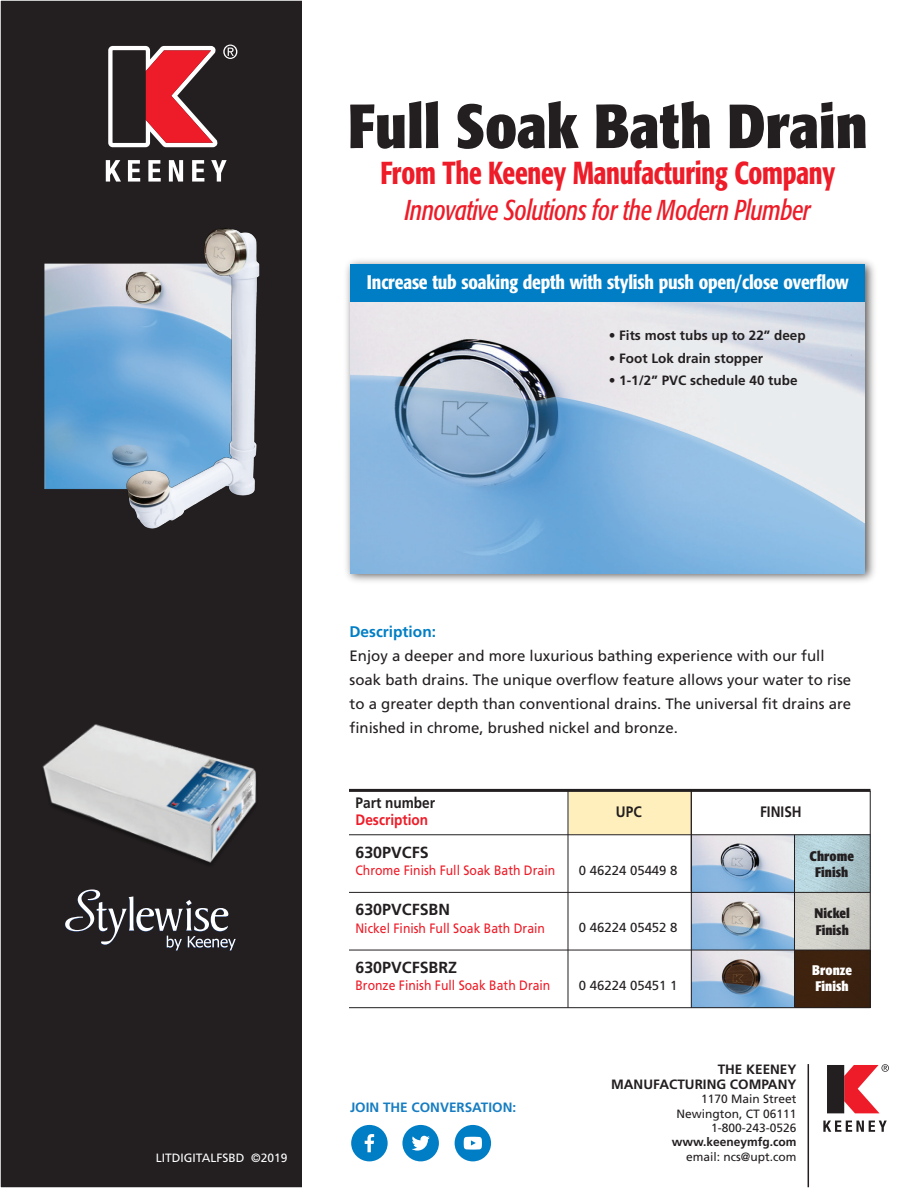
<style>
.page{position:relative;width:918px;height:1188px;background:#fff}
.page>*{position:absolute;margin:0;border:0;box-sizing:border-box;transform-origin:0 0}
.t1{font:700 condensed 61.5px "Formata";color:#231f20}
.t2{font:500 condensed 31.5px "Formata";letter-spacing:-.01em;color:#ee1c28;scale:.88 1}
.t3{font:italic condensed 28.5px "Formata";letter-spacing:-.01em;color:#ee1c28;scale:.88 1}
.t4{font:500 condensed 19.5px "Formata";letter-spacing:-.01em;color:#fff}
.t5{font:700 16.05px "Frutiger";color:#231f20}
.t6{font:700 15.45px "Frutiger";color:#007ec5}
.t7{font:700 15.15px "Frutiger";color:#231f20;scale:.9 1}
.t8{font:700 15.15px "Frutiger";color:#ee1c28;scale:.9 1}
.t9{font:15px/24px "Frutiger";color:#231f20}
.t10{font:700 condensed 13.8px/16.2px "Formata";color:#231f20;text-align:center}
.t11{font:700 condensed 13.8px/16.2px "Formata";color:#fff}
.t12{font:13.65px "Frutiger";color:#ee1c28;scale:.9 1}
.t13{font:700 13.5px/15px "Frutiger";color:#231f20;text-align:right}
.t14{font:700 13.5px "Frutiger";color:#177dc2}
.t15{font:13.2px "Frutiger";color:#231f20}
.t16{font:12px/14.4px "Frutiger";color:#231f20;text-align:right}
.t17{font:12px "Frutiger";color:#fff}
.t18{font:700 12px "Frutiger";color:#231f20}
</style>
<div class="page">
<img style="left:692px;top:835px;width:178px;height:172px">
<div style="left:0;top:0;width:302px;height:1188px;background:#231f20"></div>
<svg style="left:108px;top:45px;width:129px;height:102px"></svg>
<svg style="left:106px;top:160px;width:15px;height:22px"></svg>
<svg style="left:128px;top:160px;width:12px;height:22px"></svg>
<svg style="left:148px;top:160px;width:13px;height:22px"></svg>
<svg style="left:169px;top:160px;width:14px;height:22px"></svg>
<svg style="left:192px;top:160px;width:12px;height:22px"></svg>
<svg style="left:211px;top:160px;width:16px;height:22px"></svg>
<svg style="left:827px;top:1064px;width:62px;height:49px"></svg>
<svg style="left:823px;top:1121px;width:64px;height:11px"></svg>
<svg style="left:65px;top:908px;width:171px;height:43px"></svg>
<img style="left:42px;top:724px;width:214px;height:184px">
<img style="left:44px;top:264px;width:20px;height:225px">
<img style="left:64px;top:228px;width:196px;height:301px">
<div style="left:569px;top:790px;width:122px;height:45px;background:#feefbc"></div>
<hr style="left:349px;top:834px;width:521px;height:1px;background:#231f20">
<hr style="left:349px;top:892px;width:521px;height:1px;background:#231f20">
<hr style="left:349px;top:950px;width:521px;height:1px;background:#231f20">
<hr style="left:349px;top:1007px;width:521px;height:1px;background:#231f20">
<hr style="left:568px;top:791px;width:1px;height:217px;background:#231f20">
<hr style="left:794px;top:835px;width:1px;height:173px;background:#231f20">
<hr style="left:870px;top:791px;width:1px;height:217px;background:#231f20">
<hr style="left:349px;top:789px;width:522px;height:3px;background:#231f20">
<hr style="left:691px;top:789px;width:1px;height:219px;background:#231f20">
<img style="left:346px;top:260px;width:529px;height:322px">
<div style="left:350px;top:265px;width:515px;height:38px;background:#007ec5"></div>
<img style="left:350px;top:303px;width:515px;height:270px">
<hr style="left:808px;top:1064px;width:1px;height:124px;background:#231f20">
<svg style="left:351px;top:1125px;width:37px;height:36px"></svg>
<svg style="left:402px;top:1125px;width:37px;height:36px"></svg>
<svg style="left:455px;top:1125px;width:36px;height:36px"></svg>
<h1 class="t1" style="left:348px;top:88px;width:521px">Full Soak Bath Drain</h1>
<h2 class="t2" style="left:381px;top:154px;width:518px">From The Keeney Manufacturing Company</h2>
<h3 class="t3" style="left:405px;top:193px;width:463px">Innovative Solutions for the Modern Plumber</h3>
<h3 class="t4" style="left:367px;top:271px;width:483px">Increase tub soaking depth with stylish push open/close overflow</h3>
<p class="t13" style="left:609px;top:328px;width:199px">• Fits most tubs up to 22” deep</p>
<p class="t13" style="left:609px;top:351px;width:156px">• Foot Lok drain stopper</p>
<p class="t13" style="left:609px;top:373px;width:190px">• 1-1/2” PVC schedule 40 tube</p>
<p class="t17" style="left:156px;top:1150px;width:133px">LITDIGITALFSBD ©2019</p>
<p class="t6" style="left:350px;top:623px;width:88px">Description:</p>
<p class="t9" style="left:350px;top:644px;width:503px">Enjoy a deeper and more luxurious bathing experience with our full soak bath drains. The unique overflow feature allows your water to rise to a greater depth than conventional drains. The universal fit drains are finished in chrome, brushed nickel and bronze.</p>
<p class="t7" style="left:356px;top:794px;width:90px">Part number</p>
<p class="t8" style="left:356px;top:811px;width:82px">Description</p>
<p class="t7" style="left:616px;top:802px;width:30px">UPC</p>
<p class="t7" style="left:760px;top:802px;width:48px">FINISH</p>
<p class="t5" style="left:355px;top:843px;width:75px">630PVCFS</p>
<p class="t12" style="left:355px;top:862px;width:223px">Chrome Finish Full Soak Bath Drain</p>
<p class="t15" style="left:579px;top:862px;width:100px">0 46224 05449 8</p>
<p class="t5" style="left:355px;top:900px;width:96px">630PVCFSBN</p>
<p class="t12" style="left:355px;top:920px;width:212px">Nickel Finish Full Soak Bath Drain</p>
<p class="t15" style="left:579px;top:920px;width:100px">0 46224 05452 8</p>
<p class="t5" style="left:355px;top:958px;width:103px">630PVCFSBRZ</p>
<p class="t12" style="left:355px;top:977px;width:218px">Bronze Finish Full Soak Bath Drain</p>
<p class="t15" style="left:579px;top:978px;width:100px">0 46224 05451 1</p>
<p class="t10" style="left:810px;top:848px;width:46px">Chrome<br>Finish</p>
<p class="t10" style="left:815px;top:905px;width:37px;text-align:left">Nickel<br>Finish</p>
<p class="t11" style="left:812px;top:962px;width:41px">Bronze<br>Finish</p>
<p class="t14" style="left:350px;top:1100px;width:168px">JOIN THE CONVERSATION:</p>
<p class="t13" style="left:611px;top:1062px;width:187px">THE KEENEY<br>MANUFACTURING COMPANY</p>
<p class="t16" style="left:676px;top:1092px;width:122px">1170 Main Street<br>Newington, CT 06111<br>1-800-243-0526</p>
<p class="t18" style="left:672px;top:1135px;width:126px">www.keeneymfg.com</p>
<p class="t16" style="left:686px;top:1149px;width:112px">email: ncs@upt.com</p>
</div>
